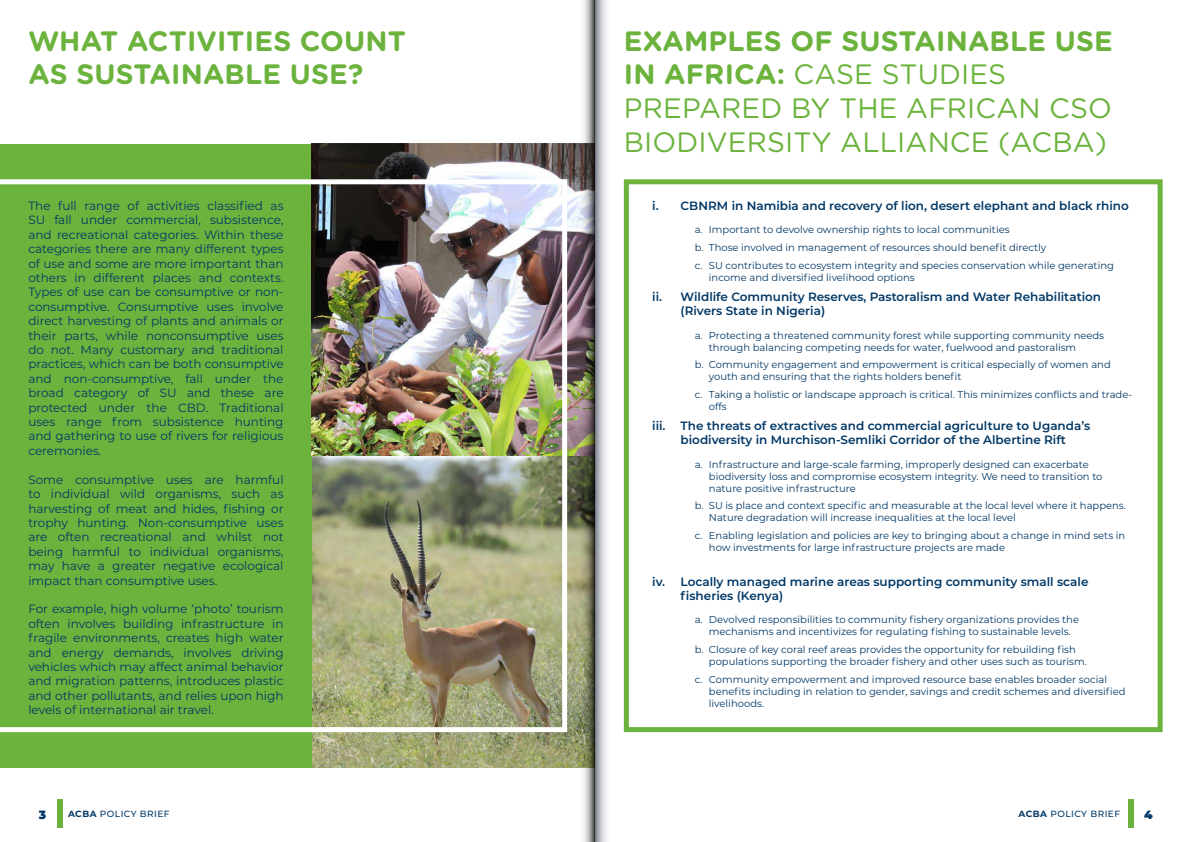
<style>
.page{position:relative;width:1191px;height:842px;background:#fff}
.page>*{position:absolute;margin:0;border:0;box-sizing:border-box;transform-origin:0 0}
.t1{font:700 28px/33.6px "Gotham Rounded";letter-spacing:.005em;color:#6bb33d}
.t2{font:28px/33.6px "Gotham Rounded";letter-spacing:.005em;color:#6bb33d}
.t3{font:12px/14.4px "Montserrat";color:#003866;text-align:justify}
.t4{font:600 12px/14.4px "Montserrat";color:#003866}
.t5{font:900 12px "Montserrat";color:#003866}
.t6{font:10px/12px "Montserrat";color:#003866}
.t7{font:500 9px "Montserrat";letter-spacing:.05em;color:#003866}
.s1{font-weight:700}
</style>
<div class="page">
<img style="left:312px;top:144px;width:255px;height:623px">
<div style="left:0;top:144px;width:312px;height:623px;background:#6bb33d"></div>
<img style="left:0;top:179px;width:567px;height:553px">
<div style="left:624px;top:179px;width:538px;height:553px;border:5px solid #6bb33d"></div>
<div style="left:57px;top:799px;width:5px;height:29px;background:#6bb33d"></div>
<div style="left:1128px;top:799px;width:6px;height:29px;background:#6bb33d"></div>
<img style="left:567px;top:0;width:28px;height:842px">
<svg style="left:595px;top:0;width:29px;height:842px"></svg>
<h1 class="t1" style="left:28px;top:23px;width:379px">WHAT ACTIVITIES COUNT<br>AS SUSTAI NABLE USE?</h1>
<p class="t3" style="left:28px;top:198px;width:257px">The full range of activities classified as SU fall under commercial, subsistence, and recreational categories. Within these categories there are many different types of use and some are more important than others in different places and contexts.<br>Types of use can be consumptive or non&shy;consumptive. Consumptive uses involve direct harvesting of plants and animals or their parts, while nonconsumptive uses do not. Many customary and traditional practices, which can be both consumptive and non-consumptive, fall under the broad category of SU and these are protected under the CBD. Traditional uses range from subsistence hunting and gathering to use of rivers for religious ceremonies.</p>
<p class="t3" style="left:28px;top:472px;width:257px">Some consumptive uses are harmful to individual wild organisms, such as harvesting of meat and hides, fishing or trophy hunting. Non-consumptive uses are often recreational and whilst not being harmful to individual organisms, may have a greater negative ecological impact than consumptive uses.</p>
<p class="t3" style="left:28px;top:601px;width:257px">For example, high volume ‘photo’ tourism often involves building infrastructure in fragile environments, creates high water and energy demands, involves driving vehicles which may affect animal behavior and migration patterns, introduces plastic and other pollutants, and relies upon high levels of international air travel.</p>
<h1 class="t1" style="left:624px;top:23px;width:487px">EXAMPLES OF SUSTAI NABLE USE<br>IN AFRIC</h1>
<h1 class="t2" style="left:624px;top:56px;width:489px;text-indent:131px"><span class="s1">A:</span> CASE STUDIES<br>PREPARED BY THE AFRICAN CSO<br>BIODIVERSITY ALLIANCE (ACBA</h1>
<h1 class="t2" style="left:1094px;top:124px;width:14px">)</h1>
<p class="t4" style="left:652px;top:198px;width:478px">i. CBNRM in Namibia and recovery of lion, desert elephant and black rhino</p>
<p class="t6" style="left:694px;top:221px;width:421px;line-height:17.7px">a. Important to devolve ownership rights to local communities<br>b. Those involved in management of resources should benefit directly<br>c. SU contributes to ecosystem integrity and species conservation while generating</p>
<p class="t6" style="left:709px;top:271px;width:207px">income and diversified livelihood options</p>
<p class="t4" style="left:680px;top:289px;width:422px;text-indent:-28px">ii. Wildlife Community Reserves, Pastoralism and Water Rehabilitation (Rivers State in Nigeria)</p>
<p class="t6" style="left:709px;top:329px;width:397px;text-indent:-14px">a. Protecting a threatened community forest while supporting community needs through balancing competing needs for water, fuelwood and pastoralism</p>
<p class="t6" style="left:709px;top:358px;width:403px;text-indent:-14px">b. Community engagement and empowerment is critical especially of women and youth and ensuring that the rights holders benefit</p>
<p class="t6" style="left:709px;top:388px;width:425px;text-indent:-14px">c. Taking a holistic or landscape approach is critical. This minimizes conflicts and trade&shy;offs</p>
<p class="t4" style="left:652px;top:418px;width:15px">iii.</p>
<p class="t4" style="left:680px;top:418px;width:411px">The threats of extractives and commercial agriculture to Uganda’s biodiversity in Murchison-Semliki Corridor of the Albertine Rift</p>
<p class="t6" style="left:709px;top:458px;width:395px;text-indent:-14px">a. Infrastructure and large-scale farming, improperly designed can exacerbate biodiversity loss and compromise ecosystem integrity. We need to transition to nature positive infrastructure</p>
<p class="t6" style="left:709px;top:499px;width:418px;text-indent:-14px">b. SU is place and context specific and measurable at the local level where it happens.<br>Nature degradation will increase inequalities at the local level</p>
<p class="t6" style="left:709px;top:529px;width:418px;text-indent:-14px">c. Enabling legislation and policies are key to bringing about a change in mind sets in how investments for large infrastructure projects are made</p>
<p class="t4" style="left:680px;top:573px;width:409px;text-indent:-28px">iv. Locally managed marine areas supporting community small scale fisheries (Kenya)</p>
<p class="t6" style="left:694px;top:613px;width:386px;text-align:center">a. Devolved responsibilities to community fishery organizations provides the mechanisms and incentivizes for regulating fishing to sustainable levels.</p>
<p class="t6" style="left:709px;top:643px;width:379px;text-indent:-14px">b. Closure of key coral reef areas provides the opportunity for rebuilding fish populations supporting the broader fishery and other uses such as tourism.</p>
<p class="t6" style="left:709px;top:673px;width:418px;text-indent:-14px">c. Community empowerment and improved resource base enables broader social benefits including in relation to gender, savings and credit schemes and diversified livelihoods.</p>
<p class="t5" style="left:39px;top:806px;width:9px">3</p>
<p class="t7" style="left:68px;top:807px;width:103px"><span class="s1">ACBA</span> POLICY BRIEF</p>
<p class="t7" style="left:1018px;top:807px;width:103px"><span class="s1">ACBA</span> POLICY BRIEF</p>
<p class="t5" style="left:1144px;top:806px;width:10px">4</p>
</div>
